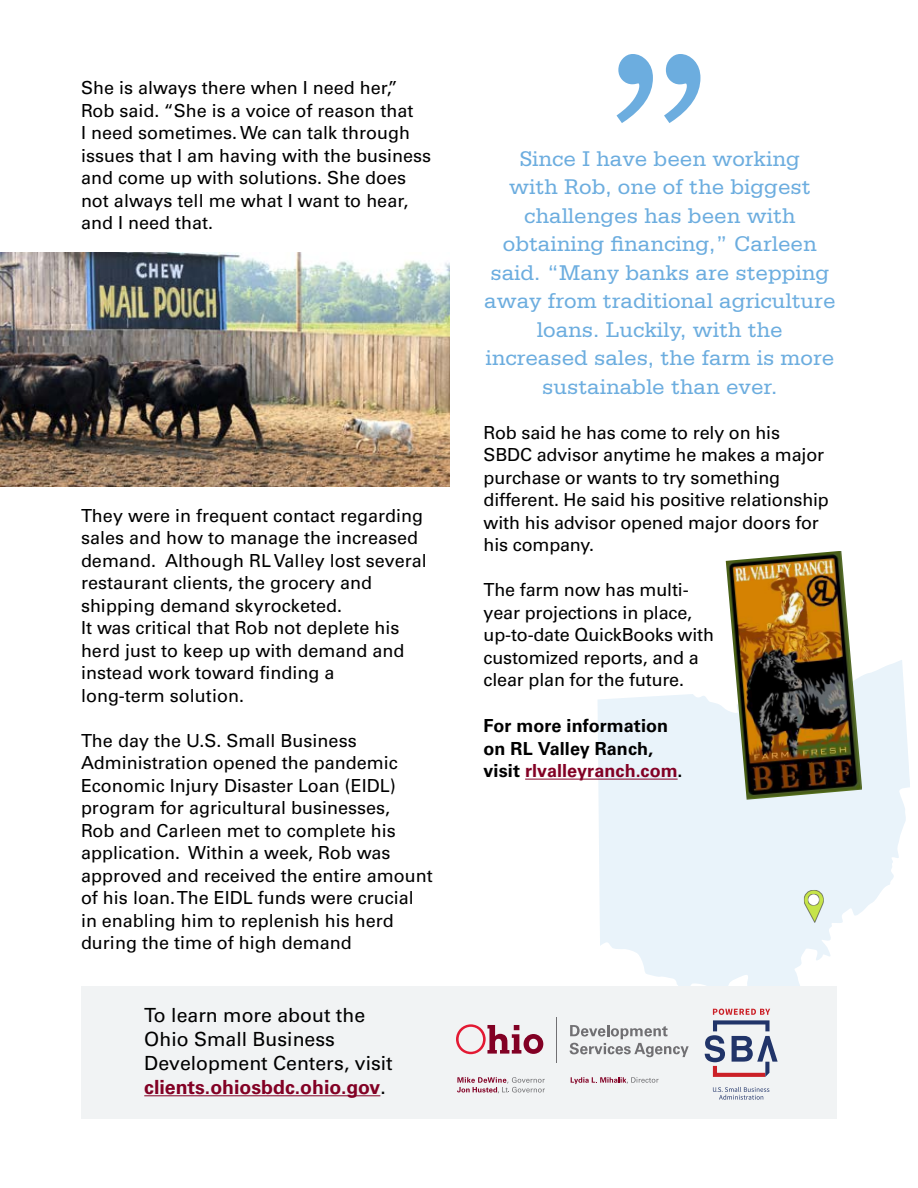
<style>
.page{position:relative;width:918px;height:1188px;background:#fff}
.page>*{position:absolute;margin:0;border:0;box-sizing:border-box;transform-origin:0 0}
.t1{font:22.5px/28.5px "Serifa";color:#6caddf;text-align:center}
.t2{font:19.5px/24px "Univers LT Pro 55 Roman";color:#000}
.t3{font:700 19.5px "Univers LT Pro 65";color:#820024}
.t4{font:18px/22.5px "Univers LT Pro 55 Roman";color:#000}
.t5{font:700 18px/22.5px "Univers LT Pro 65";letter-spacing:.005em;color:#000}
.s1{font-family:"Univers LT Pro 55 Roman";font-weight:400;color:#000}
.s2{color:#820024}
</style>
<div class="page">
<svg style="left:597px;top:660px;width:313px;height:327px;fill:#e9f3fa"></svg>
<svg style="left:804px;top:890px;width:20px;height:33px"></svg>
<img style="left:0;top:252px;width:450px;height:235px">
<div style="left:81px;top:987px;width:756px;height:132px;background:#f1f3f4"></div>
<hr style="left:144px;top:1095px;width:236px;height:1px;background:#820024">
<svg style="left:456px;top:1024px;width:87px;height:30px"></svg>
<hr style="left:556px;top:1017px;width:1px;height:45px;background:#717073">
<svg style="left:570px;top:1025px;width:119px;height:32px"></svg>
<svg style="left:457px;top:1077px;width:88px;height:16px"></svg>
<svg style="left:571px;top:1077px;width:88px;height:7px"></svg>
<svg style="left:713px;top:1087px;width:56px;height:13px"></svg>
<svg style="left:705px;top:1009px;width:73px;height:68px"></svg>
<hr style="left:525px;top:779px;width:153px;height:1px;background:#820024">
<svg style="left:616px;top:54px;width:85px;height:69px"></svg>
<img style="left:726px;top:551px;width:136px;height:249px">
<p class="t4" style="left:81px;top:76px;width:352px">She is always there when I need her,” Rob said. “She is a voice of reason that<br>I need sometimes. We can talk through issues that I am having with the business and come up with solutions. She does not always tell me what I want to hear, and I need that.</p>
<p class="t4" style="left:81px;top:504px;width:347px">They were in frequent contact regarding sales and how to manage the increased demand. Although RL Valley lost several restaurant clients, the grocery and shipping demand skyrocketed.<br>It was critical that Rob not deplete his herd just to keep up with demand and instead work toward finding a<br>long-term solution.</p>
<p class="t4" style="left:81px;top:729px;width:353px">The day the U.S. Small Business Administration opened the pandemic Economic Injury Disaster Loan (EIDL) program for agricultural businesses,<br>Rob and Carleen met to complete his application. Within a week, Rob was approved and received the entire amount of his loan. The EIDL funds were crucial in enabling him to replenish his herd during the time of high demand</p>
<p class="t2" style="left:144px;top:1003px;width:250px">To learn more about the<br>Ohio Small Business<br>Development Centers, visit</p>
<p class="t3" style="left:144px;top:1075px;width:243px">clients.ohiosbdc.ohio.gov<span class="s1">.</span></p>
<p class="t1" style="left:484px;top:144px;width:353px">Since I have been working<br>with Rob, one of the biggest challenges has been with obtaining financing,” Carleen said. “Many banks are stepping away from traditional agriculture loans. Luckily, with the increased sales, the farm is more sustainable than ever.</p>
<p class="t4" style="left:484px;top:421px;width:347px">Rob said he has come to rely on his SBDC advisor anytime he makes a major purchase or wants to try something different. He said his positive relationship with his advisor opened major doors for his company.</p>
<p class="t4" style="left:484px;top:579px;width:232px">The farm now has multi&shy;year projections in place, up-to-date QuickBooks with customized reports, and a clear plan for the future.</p>
<p class="t5" style="left:484px;top:715px;width:201px">For more information on RL Valley Ranch, visit <span class="s2">rlvalleyranch.com</span>.</p>
</div>
